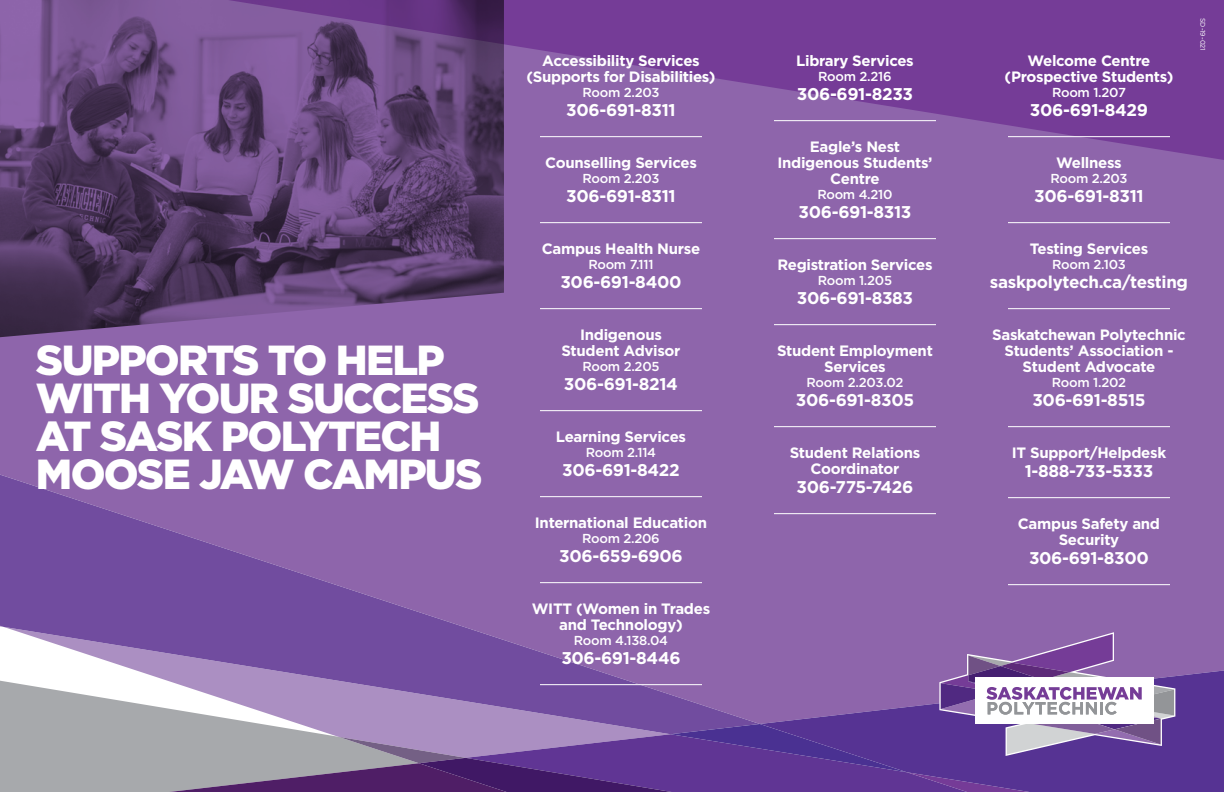
<style>
.page{position:relative;width:1224px;height:792px;background:#fff}
.page>*{position:absolute;margin:0;border:0;box-sizing:border-box;transform-origin:0 0}
.t1{font:900 42px/38px "Gotham";letter-spacing:-.04em;color:#fff}
.t2{font:700 17px "Gotham";letter-spacing:-.02em;color:#fff}
.t3{font:700 15px/16px "Gotham";letter-spacing:-.02em;color:#fff;text-align:center}
.t4{font:500 13px "Gotham";letter-spacing:-.02em;color:#fff}
.t5{font:6.7px "Gotham";color:#fff}
</style>
<div class="page">
<div style="left:0;top:734px;width:169px;height:58px;background:#a7a9ac"></div>
<div style="left:0;top:160px;width:1224px;height:511px;background:#8e65ab"></div>
<div style="left:3px;top:734px;width:166px;height:24px;background:#a7a9ac"></div>
<svg style="left:0;top:475px;width:760px;height:259px;background:#8d69ac"></svg>
<div style="left:1175px;top:671px;width:49px;height:121px;background:#563393"></div>
<svg style="left:504px;top:0;width:720px;height:160px;background:#7e4a9e"></svg>
<img style="left:0;top:0;width:504px;height:337px">
<svg style="left:169px;top:632px;width:1006px;height:160px;background:#8464a6"></svg>
<hr style="left:540px;top:136px;width:162px;height:1px;background:#fff">
<hr style="left:540px;top:222px;width:162px;height:1px;background:#fff">
<hr style="left:540px;top:308px;width:162px;height:1px;background:#fff">
<hr style="left:540px;top:410px;width:162px;height:1px;background:#fff">
<hr style="left:540px;top:496px;width:162px;height:1px;background:#fff">
<hr style="left:540px;top:582px;width:162px;height:1px;background:#fff">
<hr style="left:540px;top:684px;width:162px;height:1px;background:#fff">
<hr style="left:774px;top:120px;width:162px;height:1px;background:#fff">
<hr style="left:774px;top:238px;width:162px;height:1px;background:#fff">
<hr style="left:774px;top:324px;width:162px;height:1px;background:#fff">
<hr style="left:774px;top:426px;width:162px;height:1px;background:#fff">
<hr style="left:774px;top:513px;width:162px;height:1px;background:#fff">
<hr style="left:1008px;top:136px;width:162px;height:1px;background:#fff">
<hr style="left:1008px;top:222px;width:162px;height:1px;background:#fff">
<hr style="left:1008px;top:308px;width:162px;height:1px;background:#fff">
<hr style="left:1008px;top:426px;width:162px;height:1px;background:#fff">
<hr style="left:1008px;top:497px;width:162px;height:1px;background:#fff">
<hr style="left:1008px;top:584px;width:162px;height:1px;background:#fff">
<h1 class="t1" style="left:36px;top:341px;width:448px">SUPPORTS TO HELP<br>WITH YOUR SUCCESS<br>AT SASK POLYTECH<br>MOOSE JAW CAMPUS</h1>
<p class="t3" style="left:526px;top:53px;width:191px">Accessibility Services (Supports for Disabilities)</p>
<p class="t4" style="left:582px;top:84px;width:79px">Room 2.203</p>
<p class="t2" style="left:566px;top:99px;width:111px">306-691-8311</p>
<p class="t3" style="left:545px;top:155px;width:153px">Counselling Services</p>
<p class="t4" style="left:582px;top:170px;width:79px">Room 2.203</p>
<p class="t2" style="left:566px;top:185px;width:111px">306-691-8311</p>
<p class="t3" style="left:542px;top:241px;width:160px">Campus Health Nurse</p>
<p class="t4" style="left:588px;top:256px;width:67px">Room 7.111</p>
<p class="t2" style="left:560px;top:271px;width:123px">306-691-8400</p>
<p class="t3" style="left:561px;top:327px;width:121px">Indigenous<br>Student Advisor</p>
<p class="t4" style="left:582px;top:358px;width:79px">Room 2.205</p>
<p class="t2" style="left:564px;top:373px;width:116px">306-691-8214</p>
<p class="t3" style="left:556px;top:429px;width:132px">Learning Services</p>
<p class="t4" style="left:586px;top:444px;width:72px">Room 2.114</p>
<p class="t2" style="left:562px;top:459px;width:119px">306-691-8422</p>
<p class="t3" style="left:535px;top:515px;width:174px">International Education</p>
<p class="t4" style="left:582px;top:530px;width:79px">Room 2.206</p>
<p class="t2" style="left:559px;top:545px;width:125px">306-659-6906</p>
<p class="t3" style="left:532px;top:601px;width:180px">WITT (Women in Trades and Technology)</p>
<p class="t4" style="left:574px;top:632px;width:96px">Room 4.138.04</p>
<p class="t2" style="left:561px;top:647px;width:121px">306-691-8446</p>
<p class="t3" style="left:796px;top:53px;width:119px">Library Services</p>
<p class="t4" style="left:818px;top:68px;width:75px">Room 2.216</p>
<p class="t2" style="left:797px;top:83px;width:118px">306-691-8233</p>
<p class="t3" style="left:777px;top:139px;width:157px">Eagle’s Nest<br>Indigenous Students’<br>Centre</p>
<p class="t4" style="left:817px;top:186px;width:77px">Room 4.210</p>
<p class="t2" style="left:799px;top:201px;width:114px">306-691-8313</p>
<p class="t3" style="left:777px;top:257px;width:157px">Registration Services</p>
<p class="t4" style="left:818px;top:272px;width:76px">Room 1.205</p>
<p class="t2" style="left:797px;top:287px;width:118px">306-691-8383</p>
<p class="t3" style="left:777px;top:343px;width:157px">Student Employment<br>Services</p>
<p class="t4" style="left:807px;top:374px;width:98px">Room 2.203.02</p>
<p class="t2" style="left:796px;top:389px;width:120px">306-691-8305</p>
<p class="t3" style="left:790px;top:445px;width:132px">Student Relations<br>Coordinator</p>
<p class="t2" style="left:797px;top:476px;width:118px">306-775-7426</p>
<p class="t3" style="left:1005px;top:53px;width:170px">Welcome Centre (Prospective Students)</p>
<p class="t4" style="left:1052px;top:84px;width:75px">Room 1.207</p>
<p class="t2" style="left:1030px;top:99px;width:120px">306-691-8429</p>
<p class="t3" style="left:1056px;top:155px;width:67px">Wellness</p>
<p class="t4" style="left:1050px;top:170px;width:79px">Room 2.203</p>
<p class="t2" style="left:1034px;top:185px;width:111px">306-691-8311</p>
<p class="t5" style="left:1207px;top:18px;width:34px;rotate:90deg">SD-19-021</p>
<p class="t3" style="left:1030px;top:241px;width:120px">Testing Services</p>
<p class="t4" style="left:1052px;top:256px;width:75px">Room 2.103</p>
<p class="t2" style="left:990px;top:271px;width:200px">saskpolytech.ca/testing</p>
<p class="t3" style="left:992px;top:327px;width:195px">Saskatchewan Polytechnic<br>Students’ Association -<br>Student Advocate</p>
<p class="t4" style="left:1052px;top:374px;width:76px">Room 1.202</p>
<p class="t2" style="left:1032px;top:389px;width:115px">306-691-8515</p>
<p class="t3" style="left:1012px;top:445px;width:156px">IT Support/Helpdesk</p>
<p class="t2" style="left:1025px;top:460px;width:130px">1-888-733-5333</p>
<p class="t3" style="left:1018px;top:516px;width:144px">Campus Safety and<br>Security</p>
<p class="t2" style="left:1029px;top:547px;width:121px">306-691-8300</p>
</div>
